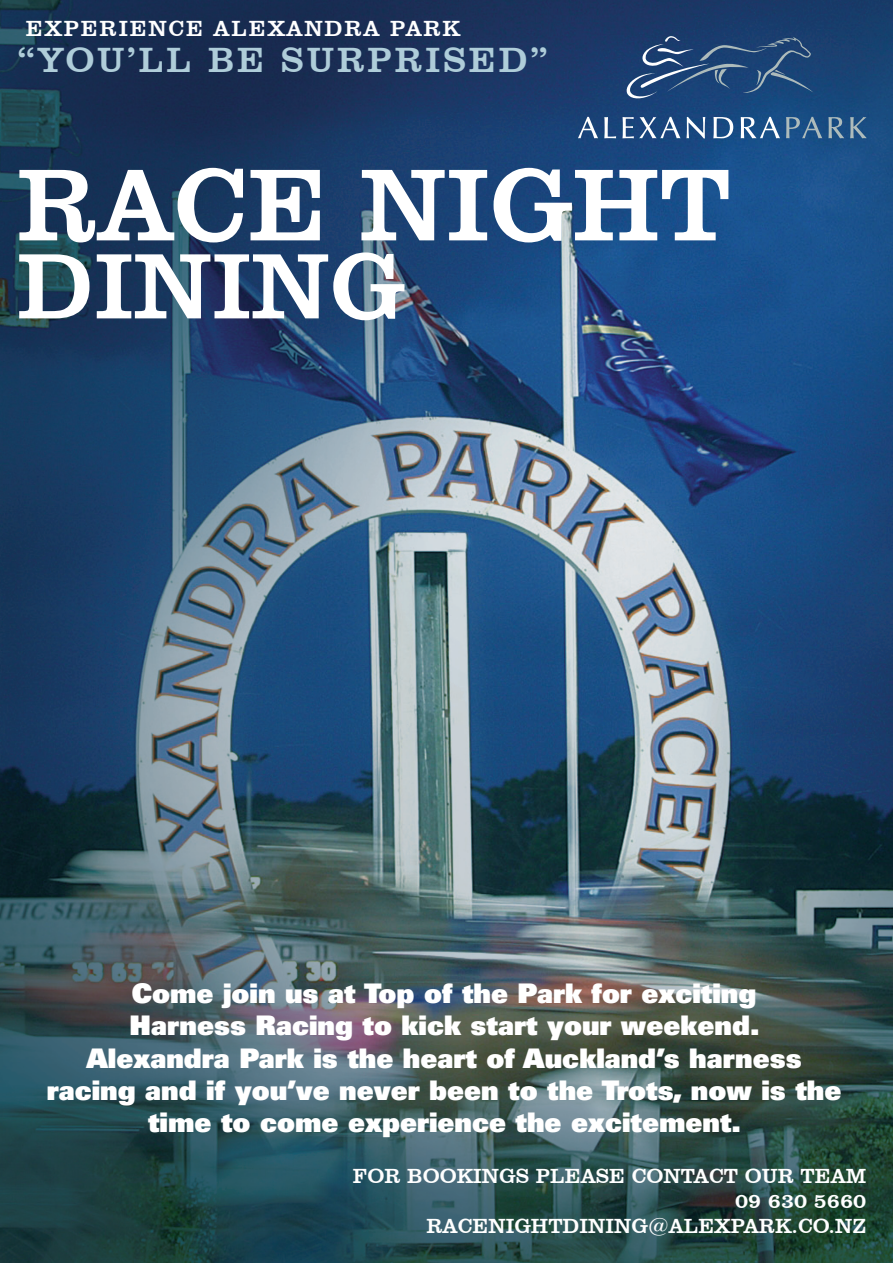
<style>
.page{position:relative;width:893px;height:1263px;background:#fff}
.page>*{position:absolute;margin:0;border:0;box-sizing:border-box;transform-origin:0 0}
.t1{font:105px "Clarendon BT";color:#fff}
.t2{font:95.4px "Clarendon BT";color:#fff}
.t3{font:36px "Clarendon BT";letter-spacing:.075em;color:#afcdd9}
.t4{font:27px/32.4px "Univers LT Std X Black";color:#fff;text-align:center}
.t5{font:22.5px "Clarendon BT";letter-spacing:.075em;color:#fff}
.t6{font:21px "Clarendon BT";color:#fff}
</style>
<div class="page">
<img style="left:0;top:0;width:893px;height:1263px">
<svg style="left:578px;top:117px;width:20px;height:21px"></svg>
<svg style="left:604px;top:117px;width:12px;height:21px"></svg>
<svg style="left:622px;top:117px;width:58px;height:21px"></svg>
<svg style="left:686px;top:117px;width:19px;height:21px"></svg>
<svg style="left:713px;top:117px;width:20px;height:21px"></svg>
<svg style="left:741px;top:117px;width:39px;height:21px"></svg>
<svg style="left:786px;top:117px;width:36px;height:21px"></svg>
<svg style="left:828px;top:117px;width:16px;height:21px"></svg>
<svg style="left:850px;top:117px;width:16px;height:21px"></svg>
<svg style="left:625px;top:36px;width:188px;height:64px;background:#2c507e"></svg>
<p class="t5" style="left:26px;top:15px;width:436px">EXPERIENCE ALEXANDRA PARK</p>
<p class="t3" style="left:17px;top:38px;width:532px">“YOU’LL BE SURPRISED”</p>
<p class="t1" style="left:17px;top:139px;width:715px">RACE NIGHT</p>
<p class="t2" style="left:17px;top:226px;width:390px">DINING</p>
<p class="t4" style="left:132px;top:976px;width:626px">Come join us at Top of the Park for exciting</p>
<p class="t4" style="left:130px;top:1008px;width:631px">Harness Racing to kick start your weekend.</p>
<p class="t4" style="left:86px;top:1041px;width:717px">Alexandra Park is the heart of Auckland’s harness</p>
<p class="t4" style="left:47px;top:1073px;width:796px">racing and if you’ve never been to the Trots, now is the time to come experience the excitement.</p>
<p class="t6" style="left:353px;top:1162px;width:515px">FOR BOOKINGS PLEASE CONTACT OUR TEAM</p>
<p class="t6" style="left:735px;top:1188px;width:133px">09 630 5660</p>
<p class="t6" style="left:426px;top:1213px;width:441px">RACENIGHTDINING@ALEXPARK.CO.NZ</p>
</div>
